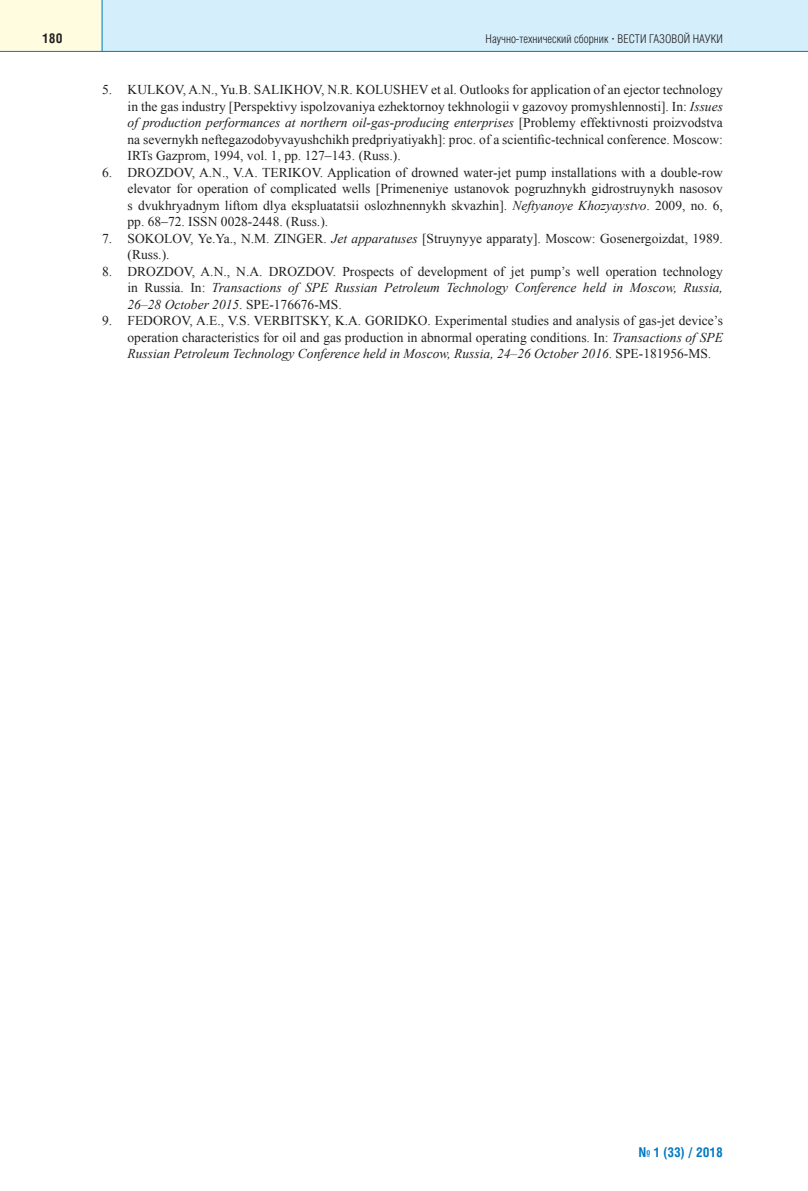
<style>
.page{position:relative;width:808px;height:1191px;background:#fff}
.page>*{position:absolute;margin:0;border:0;box-sizing:border-box;transform-origin:0 0}
.t1{font:13.5px/16.5px "Times New Roman";color:#231f20;text-align:justify}
.t2{font:700 13.5px "Helios Cond";color:#0079c2}
.t3{font:700 13.5px "Helios Cond";color:#231f20}
.t4{font:300 12px "Helios Cond";color:#231f20}
.s1{font-family:"Times New Roman";font-weight:700}
.s2{font-style:italic}
</style>
<div class="page">
<div style="left:102px;top:0;width:706px;height:51px;background:#d4effb"></div>
<div style="left:0;top:0;width:102px;height:51px;background:#fffce0"></div>
<hr style="left:0;top:51px;width:808px;height:1px;background:#0079c2">
<hr style="left:102px;top:0;width:1px;height:51px;background:#0079c2">
<p class="t3" style="left:43px;top:33px;width:22px">180</p>
<p class="t4" style="left:486px;top:34px;width:239px">Научно-технический сборник <span class="s1">·</span> ВЕСТИ ГАЗОВОЙ НАУКИ</p>
<p class="t1" style="left:128px;top:82px;width:597px;text-indent:-25px">5. KULKOV, A.N., Yu.B. SALIKHOV, N.R. KOLUSHEV et al. Outlooks for application of an ejector technology in the gas industry [Perspektivy ispolzovaniya ezhektornoy tekhnologii v gazovoy promyshlennosti]. In: <span class="s2">Issues of production performances at northern oil-gas-producing enterprises</span> [Problemy effektivnosti proizvodstva na severnykh neftegazodobyvayushchikh predpriyatiyakh]: proc. of a scientific-technical conference. Moscow:<br>IRTs Gazprom, 1994, vol. 1, pp. 127–143. (Russ.).</p>
<p class="t1" style="left:128px;top:164px;width:597px;text-indent:-26px">6. DROZDOV, A.N., V.A. TERIKOV. Application of drowned water-jet pump installations with a double-row elevator for operation of complicated wells [Primeneniye ustanovok pogruzhnykh gidrostruynykh nasosov s dvukhryadnym liftom dlya ekspluatatsii oslozhnennykh skvazhin]. <span class="s2">Neftyanoye Khozyaystvo</span>. 2009, no. 6, pp. 68–72. ISSN 0028-2448. (Russ.).</p>
<p class="t1" style="left:128px;top:230px;width:597px;text-indent:-26px">7. SOKOLOV, Ye.Ya., N.M. ZINGER. <span class="s2">Jet apparatuses</span> [Struynyye apparaty]. Moscow: Gosenergoizdat, 1989. (Russ.).</p>
<p class="t1" style="left:128px;top:263px;width:597px;text-indent:-26px">8. DROZDOV, A.N., N.A. DROZDOV. Prospects of development of jet pump’s well operation technology in Russia. In: <span class="s2">Transactions of SPE Russian Petroleum Technology Conference held in Moscow, Russia, 26–28 October 2015</span>. SPE-176676-MS.</p>
<p class="t1" style="left:128px;top:313px;width:597px;text-indent:-26px">9. FEDOROV, A.E., V.S. VERBITSKY, K.A. GORIDKO. Experimental studies and analysis of gas-jet device’s operation characteristics for oil and gas production in abnormal operating conditions. In: <span class="s2">Transactions of SPE Russian Petroleum Technology Conference held in Moscow, Russia, 24–26 October 2016</span>. SPE-181956-MS.</p>
<p class="t2" style="left:639px;top:1147px;width:86px">№ 1 (33) / 2018</p>
</div>
